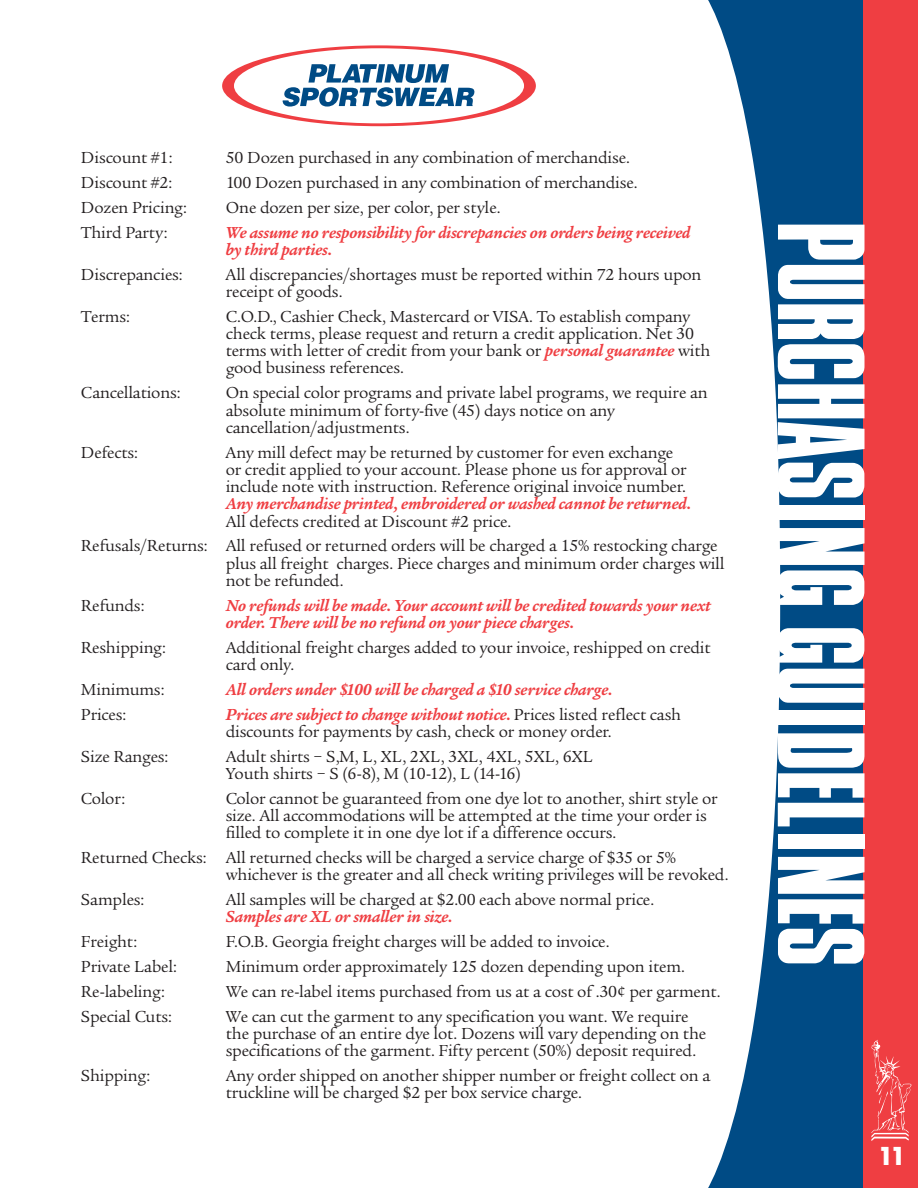
<style>
.page{position:relative;width:918px;height:1188px;background:#fff}
.page>*{position:absolute;margin:0;border:0;box-sizing:border-box;transform-origin:0 0}
.t1{font:102.45px "Compact";letter-spacing:-.05em;color:#fff}
.t2{font:700 24px "Futura";color:#fff}
.t3{font:16.5px/17.2px "Legacy Serif";letter-spacing:-.015em;color:#231f20}
.t4{font:italic 700 16.5px/17.2px "Legacy Serif";letter-spacing:-.015em;color:#ef3e42}
.s1{font-weight:700;font-style:italic;color:#ef3e42}
</style>
<div class="page">
<svg style="left:222px;top:45px;width:314px;height:81px;background:#f04f52"></svg>
<div style="left:234px;top:48px;width:290px;height:75px;background:#fff;border-radius:50%"></div>
<svg style="left:282px;top:64px;width:193px;height:43px"></svg>
<svg style="left:708px;top:0;width:156px;height:1188px;fill:#004b85"></svg>
<div style="left:864px;top:0;width:54px;height:1188px;background:#ef3e42"></div>
<svg style="left:871px;top:1040px;width:41px;height:101px"></svg>
<p class="t3" style="left:81px;top:149px;width:93px">Discount #1:</p>
<p class="t3" style="left:226px;top:149px;width:406px">50 Dozen purchased in any combination of merchandise.</p>
<p class="t3" style="left:81px;top:174px;width:93px">Discount #2:</p>
<p class="t3" style="left:226px;top:174px;width:413px">100 Dozen purchased in any combination of merchandise.</p>
<p class="t3" style="left:81px;top:199px;width:108px">Dozen Pricing:</p>
<p class="t3" style="left:226px;top:199px;width:276px">One dozen per size, per color, per style.</p>
<p class="t3" style="left:81px;top:224px;width:88px">Third Party:</p>
<p class="t4" style="left:226px;top:224px;width:466px">We assume no responsibility for discrepancies on orders being received by third parties.</p>
<p class="t3" style="left:81px;top:266px;width:103px">Discrepancies:</p>
<p class="t3" style="left:226px;top:266px;width:477px">All discrepancies/shortages must be reported within 72 hours upon receipt of goods.</p>
<p class="t3" style="left:81px;top:308px;width:50px">Terms:</p>
<p class="t3" style="left:226px;top:308px;width:486px">C.O.D., Cashier Check, Mastercard or VISA. To establish company check terms, please request and return a credit application. Net 30 terms with letter of credit from your bank or <span class="s1">personal guarantee</span> with good business references.</p>
<p class="t3" style="left:81px;top:384px;width:101px">Cancellations:</p>
<p class="t3" style="left:226px;top:384px;width:484px">On special color programs and private label programs, we require an absolute minimum of forty-five (45) days notice on any cancellation/adjustments.</p>
<p class="t3" style="left:81px;top:444px;width:59px">Defects:</p>
<p class="t3" style="left:226px;top:444px;width:463px">Any mill defect may be returned by customer for even exchange or credit applied to your account. Please phone us for approval or include note with instruction. Reference original invoice number.</p>
<p class="t4" style="left:226px;top:495px;width:467px">Any merchandise printed, embroidered or washed cannot be returned.</p>
<p class="t3" style="left:81px;top:509px;width:638px;line-height:24.8px;text-indent:145px">All defects credited at Discount #2 price.<br>Refusals/Returns: All refused or returned orders will be charged a 15% restocking charge</p>
<p class="t3" style="left:226px;top:555px;width:500px">plus all freight charges. Piece charges and minimum order charges will not be refunded.</p>
<p class="t3" style="left:81px;top:597px;width:65px">Refunds:</p>
<p class="t4" style="left:226px;top:597px;width:486px">No refunds will be made. Your account will be credited towards your next order. There will be no refund on your piece charges.</p>
<p class="t3" style="left:81px;top:639px;width:87px">Reshipping:</p>
<p class="t3" style="left:226px;top:639px;width:486px">Additional freight charges added to your invoice, reshipped on credit card only.</p>
<p class="t3" style="left:81px;top:681px;width:85px">Minimums:</p>
<p class="t4" style="left:226px;top:681px;width:388px">All orders under $100 will be charged a $10 service charge.</p>
<p class="t3" style="left:81px;top:706px;width:47px">Prices:</p>
<p class="t3" style="left:226px;top:706px;width:457px"><span class="s1">Prices are subject to change without notice.</span> Prices listed reflect cash discounts for payments by cash, check or money order.</p>
<p class="t3" style="left:81px;top:748px;width:89px">Size Ranges:</p>
<p class="t3" style="left:226px;top:748px;width:368px">Adult shirts – S,M, L, XL, 2XL, 3XL, 4XL, 5XL, 6XL<br>Youth shirts – S (6-8), M (10-12), L (14-16)</p>
<p class="t3" style="left:81px;top:790px;width:46px">Color:</p>
<p class="t3" style="left:226px;top:790px;width:493px">Color cannot be guaranteed from one dye lot to another, shirt style or size. All accommodations will be attempted at the time your order is filled to complete it in one dye lot if a difference occurs.</p>
<p class="t3" style="left:226px;top:849px;width:504px;text-indent:-145px">Returned Checks: All returned checks will be charged a service charge of $35 or 5% whichever is the greater and all check writing privileges will be revoked.</p>
<p class="t3" style="left:81px;top:891px;width:65px">Samples:</p>
<p class="t3" style="left:226px;top:891px;width:430px">All samples will be charged at $2.00 each above normal price.</p>
<p class="t4" style="left:226px;top:908px;width:228px">Samples are XL or smaller in size.</p>
<p class="t3" style="left:81px;top:933px;width:58px">Freight:</p>
<p class="t3" style="left:226px;top:933px;width:385px">F.O.B. Georgia freight charges will be added to invoice.</p>
<p class="t3" style="left:81px;top:958px;width:98px">Private Label:</p>
<p class="t3" style="left:226px;top:958px;width:461px">Minimum order approximately 125 dozen depending upon item.</p>
<p class="t3" style="left:81px;top:983px;width:85px">Re-labeling:</p>
<p class="t3" style="left:226px;top:983px;width:496px">We can re-label items purchased from us at a cost of .30¢ per garment.</p>
<p class="t3" style="left:81px;top:1008px;width:92px">Special Cuts:</p>
<p class="t3" style="left:226px;top:1008px;width:482px">We can cut the garment to any specification you want. We require the purchase of an entire dye lot. Dozens will vary depending on the specifications of the garment. Fifty percent (50%) deposit required.</p>
<p class="t3" style="left:81px;top:1067px;width:71px">Shipping:</p>
<p class="t3" style="left:226px;top:1067px;width:486px">Any order shipped on another shipper number or freight collect on a truckline will be charged $2 per box service charge.</p>
<h1 class="t1" style="left:881px;top:219px;width:751px;rotate:90deg">PURCHASING GUIDELINES</h1>
<h2 class="t2" style="left:878px;top:1139px;width:30px">11</h2>
</div>
